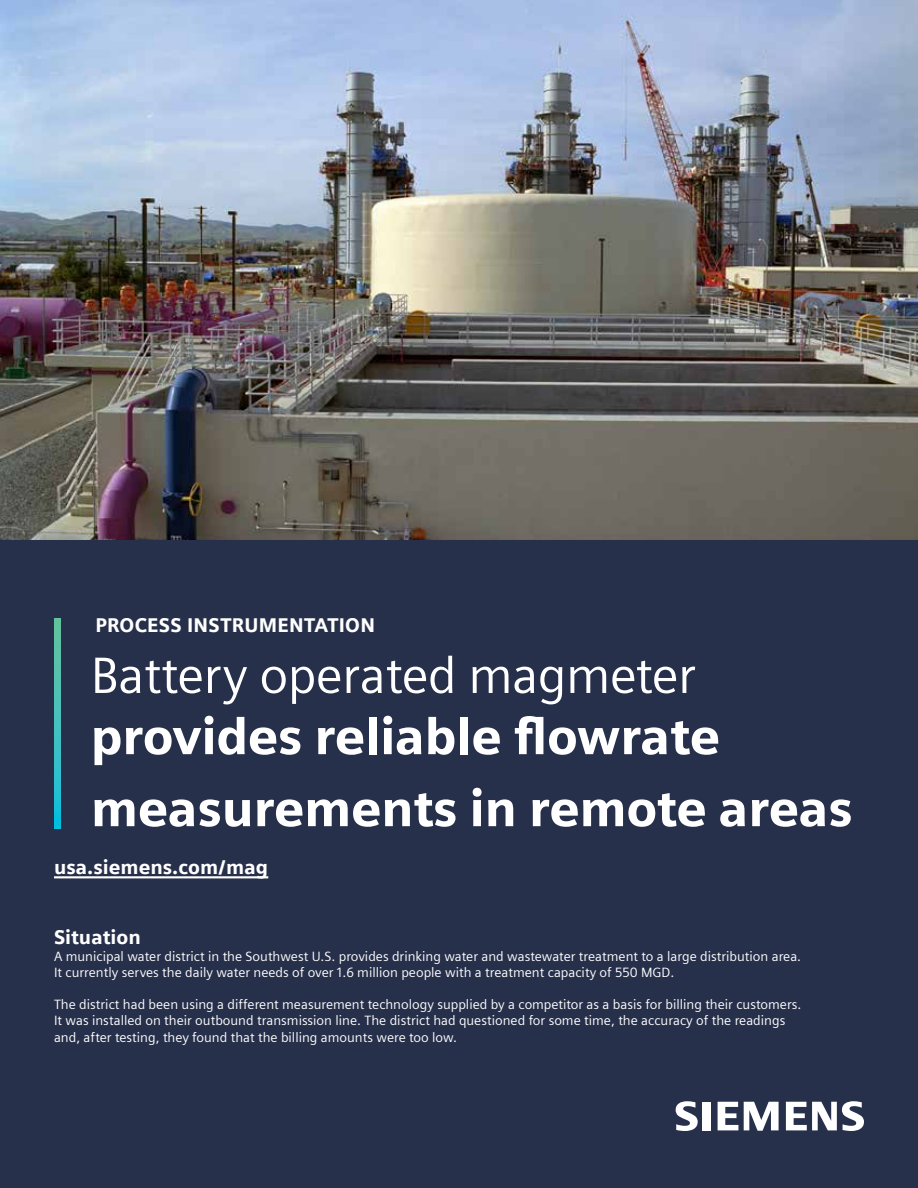
<style>
.page{position:relative;width:918px;height:1188px;background:#fff}
.page>*{position:absolute;margin:0;border:0;box-sizing:border-box;transform-origin:0 0}
.t1{font:900 51px/72px "Siemens Sans";letter-spacing:-.01em;color:#fff}
.t2{font:51px "Siemens Sans";letter-spacing:-.01em;color:#fff}
.t3{font:900 19.5px "Siemens Sans";color:#fff}
.t4{font:13.5px/16.2px "Siemens Sans";color:#fff}
</style>
<div class="page">
<div style="left:0;top:540px;width:918px;height:648px;background:#27304b"></div>
<img style="left:0;top:0;width:918px;height:540px">
<hr style="left:54px;top:876px;width:214px;height:2px;background:#fff">
<svg style="left:54px;top:618px;width:7px;height:211px"></svg>
<svg style="left:676px;top:1101px;width:34px;height:30px"></svg>
<svg style="left:718px;top:1102px;width:20px;height:28px"></svg>
<svg style="left:744px;top:1102px;width:35px;height:29px"></svg>
<svg style="left:786px;top:1101px;width:78px;height:30px"></svg>
<h2 class="t3" style="left:95px;top:609px;width:281px">PROCESS INSTRUMENTATION</h2>
<h1 class="t2" style="left:91px;top:637px;width:607px">Battery operated magmeter</h1>
<h1 class="t1" style="left:91px;top:697px;width:764px">provides reliable flowrate measurements in remote areas</h1>
<h2 class="t3" style="left:54px;top:852px;width:216px">usa.siemens.com/mag</h2>
<h2 class="t3" style="left:54px;top:922px;width:88px">Situation</h2>
<p class="t4" style="left:54px;top:947px;width:749px">A municipal water district in the Southwest U.S. provides drinking water and wastewater treatment to a large distribution area.<br>It currently serves the daily water needs of over 1.6 million people with a treatment capacity of 550 MGD.</p>
<p class="t4" style="left:54px;top:996px;width:749px">The district had been using a different measurement technology supplied by a competitor as a basis for billing their customers.<br>It was installed on their outbound transmission line. The district had questioned for some time, the accuracy of the readings and, after testing, they found that the billing amounts were too low.</p>
</div>
